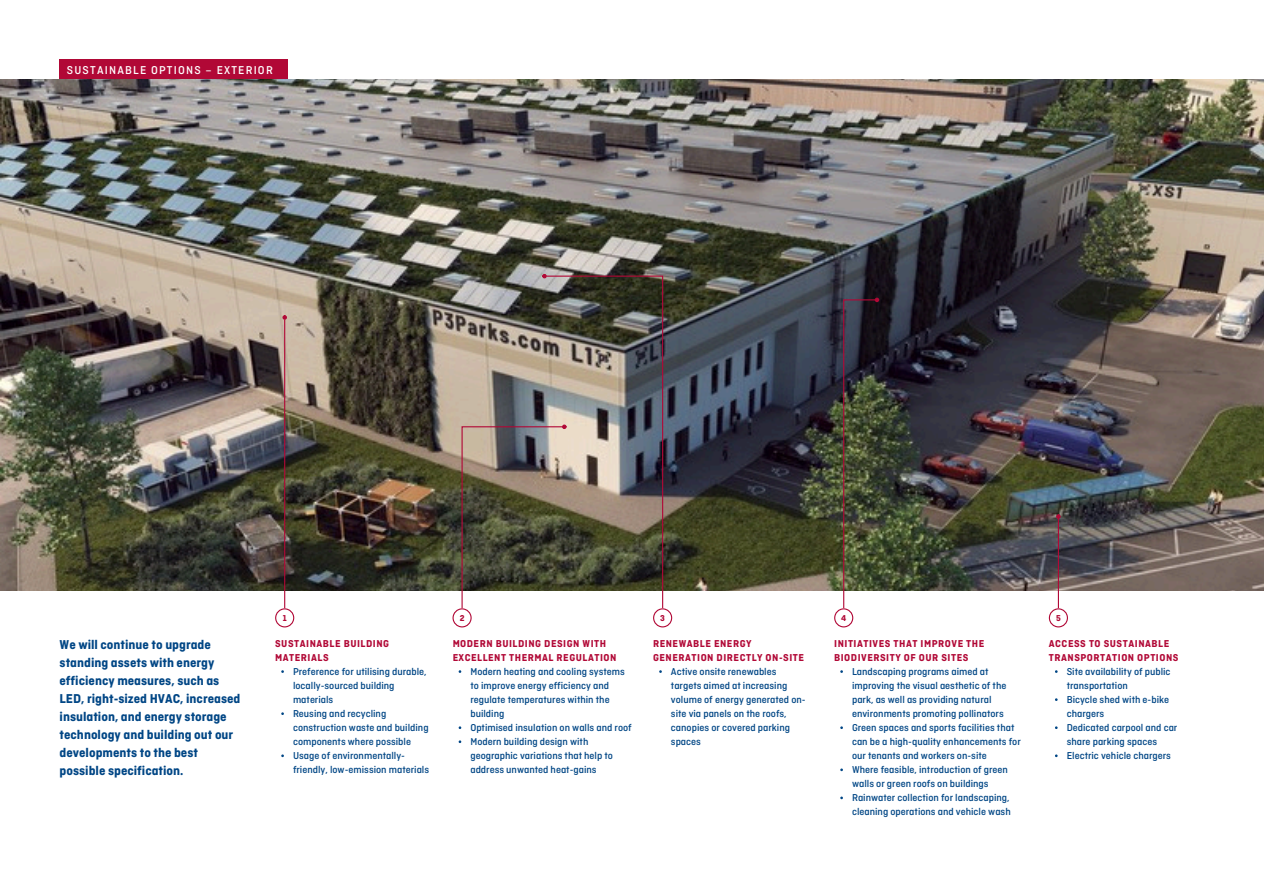
<style>
.page{position:relative;width:1264px;height:894px;background:#fff}
.page>*{position:absolute;margin:0;border:0;box-sizing:border-box;transform-origin:0 0}
.t1{font:700 13.5px/18px "Ciutadella";color:#004685}
.t2{font:500 12px "Ciutadella";letter-spacing:.1em;color:#fff}
.t3{font:500 10.5px/14px "Ciutadella";color:#004685}
.t4{font:700 10.5px/14px "Ciutadella";letter-spacing:.05em;color:#b10836}
.t5{font:700 9px "Ciutadella";color:#b10836}
</style>
<div class="page">
<div style="left:60px;top:60px;width:228px;height:19px;background:#b10836"></div>
<img style="left:0;top:79px;width:1263px;height:511px">
<hr style="left:284px;top:319px;width:1px;height:289px;background:#b10836">
<svg style="left:282px;top:315px;width:5px;height:4px"></svg>
<hr style="left:1057px;top:518px;width:1px;height:90px;background:#b10836">
<svg style="left:1056px;top:514px;width:4px;height:4px"></svg>
<svg style="left:275px;top:608px;width:19px;height:19px"></svg>
<svg style="left:1048px;top:608px;width:19px;height:19px"></svg>
<svg style="left:834px;top:297px;width:45px;height:330px;background:#595549"></svg>
<img style="left:452px;top:274px;width:220px;height:353px">
<p class="t2" style="left:67px;top:64px;width:207px">SUSTAINABLE OPTIONS – EXTERIOR</p>
<p class="t5" style="left:283px;top:613px;width:5px">1</p>
<p class="t5" style="left:459px;top:613px;width:6px">2</p>
<p class="t5" style="left:660px;top:613px;width:6px">3</p>
<p class="t5" style="left:841px;top:613px;width:7px">4</p>
<p class="t5" style="left:1056px;top:613px;width:6px">5</p>
<p class="t1" style="left:60px;top:636px;width:182px">We will continue to upgrade standing assets with energy efficiency measures, such as<br>LED, right-sized HVAC, increased insulation, and energy storage technology and building out our developments to the best possible specification.</p>
<p class="t4" style="left:653px;top:636px;width:152px">RENEWABLE ENERGY<br>GENERATION DIRECTLY ON-SITE</p>
<p class="t4" style="left:275px;top:636px;width:115px">SUSTAINABLE BUILDING<br>MATERIALS</p>
<p class="t3" style="left:293px;top:664px;width:138px">Preference for utilising durable, locally-sourced building materials<br>Reusing and recycling construction waste and building components where possible<br>Usage of environmentally&shy;friendly, low-emission materials</p>
<p class="t4" style="left:452px;top:636px;width:165px">MODERN BUILDING DESIGN WITH<br>EXCELLENT THERMAL REGULATION</p>
<p class="t3" style="left:470px;top:664px;width:163px">Modern heating and cooling systems to improve energy efficiency and regulate temperatures within the building<br>Optimised insulation on walls and roof<br>Modern building design with geographic variations that help to address unwanted heat-gains</p>
<p class="t3" style="left:671px;top:664px;width:136px">Active onsite renewables targets aimed at increasing volume of energy generated on&shy;site via panels on the roofs, canopies or covered parking spaces</p>
<p class="t4" style="left:834px;top:636px;width:152px">INITIATIVES THAT IMPROVE THE<br>BIODIVERSITY OF OUR SITES</p>
<p class="t3" style="left:852px;top:664px;width:170px">Landscaping programs aimed at improving the visual aesthetic of the park, as well as providing natural environments promoting pollinators Green spaces and sports facilities that can be a high-quality enhancements for our tenants and workers on-site<br>Where feasible, introduction of green walls or green roofs on buildings Rainwater collection for landscaping, cleaning operations and vehicle wash</p>
<p class="t4" style="left:1048px;top:636px;width:131px">ACCESS TO SUSTAINABLE<br>TRANSPORTATION OPTIONS</p>
<p class="t3" style="left:1066px;top:664px;width:112px">Site availability of public transportation<br>Bicycle shed with e-bike chargers<br>Dedicated carpool and car share parking spaces<br>Electric vehicle chargers</p>
</div>
